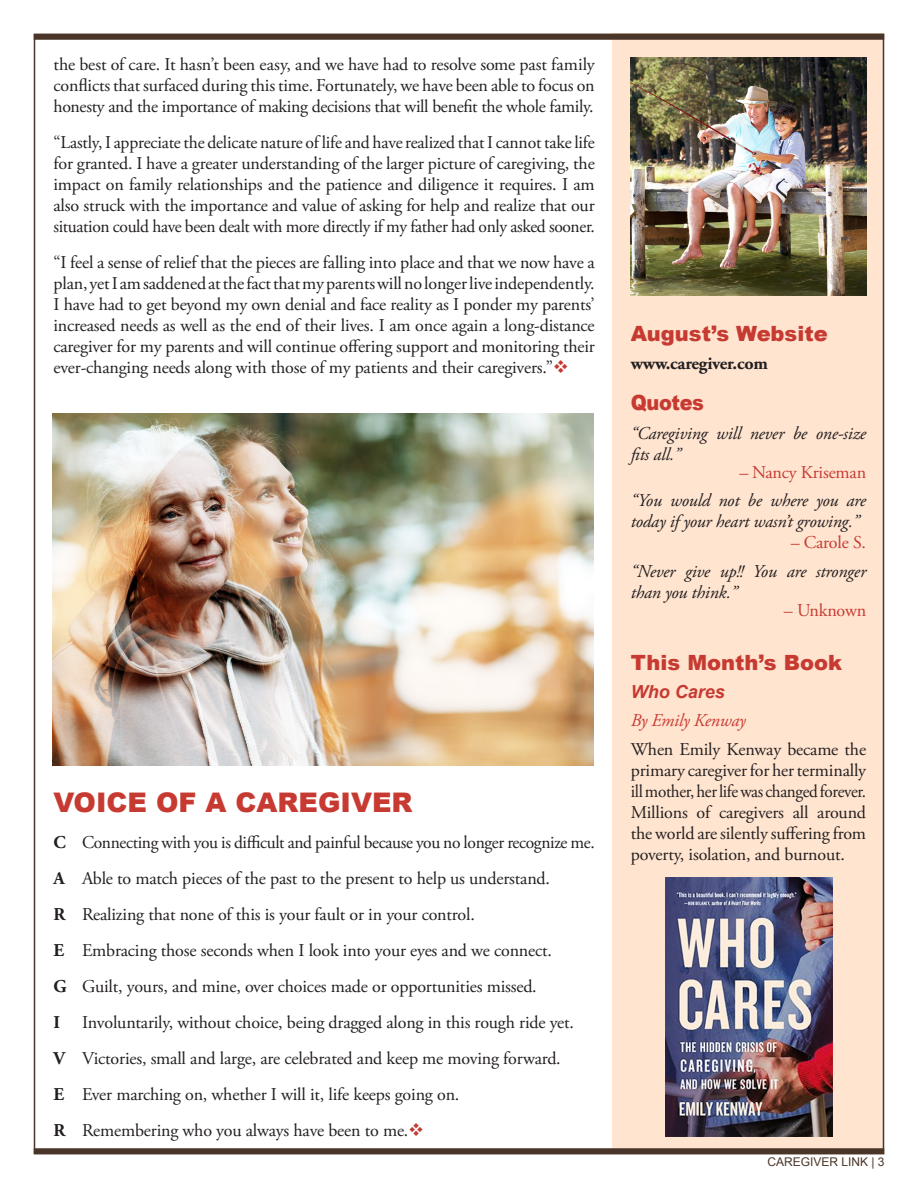
<style>
.page{position:relative;width:918px;height:1188px;background:#fff}
.page>*{position:absolute;margin:0;border:0;box-sizing:border-box;transform-origin:0 0}
.Article_Heading{font:900 27px "Arial";color:#c73a32}
.t1{font:900 21px "Arial";color:#c73a32}
.t2{font:900 21px "Arial";color:#c73a32;scale:.92 1}
.Article_Body_Copy{font:18px/21px "Adobe Garamond Pro";letter-spacing:-.01em;color:#231f20;text-align:justify}
.Article_Body_Copy-2{font:italic 18px/21px "Adobe Garamond Pro";letter-spacing:-.01em;color:#231f20}
.Article_Body_Copy-3{font:18px "Adobe Garamond Pro";letter-spacing:-.01em;color:#c73a32}
.Article_Body_Copy-4{font:700 18px "Adobe Garamond Pro";letter-spacing:-.01em;color:#231f20}
.t3{font:italic 18px "Adobe Garamond Pro";letter-spacing:-.01em;color:#c73a32}
.t4{font:italic 700 18px "Arial";color:#c73a32}
.t5{font:12px "Arial";color:#4a3628}
.s1{color:#c73a32}
.s2{font-weight:700}
</style>
<div class="page">
<div style="left:613px;top:34px;width:271px;height:1120px;background:#ffe4cf"></div>
<div style="left:34px;top:34px;width:850px;height:6px;background:#4a3628"></div>
<div style="left:34px;top:1148px;width:850px;height:6px;background:#4a3628"></div>
<img style="left:631px;top:57px;width:235px;height:238px">
<img style="left:666px;top:878px;width:167px;height:258px">
<img style="left:53px;top:413px;width:541px;height:353px">
<p class="Article_Body_Copy" style="left:54px;top:55px;width:543px">the best of care. It hasn’t been easy, and we have had to resolve some past family conflicts that surfaced during this time. Fortunately, we have been able to focus on honesty and the importance of making decisions that will benefit the whole family.</p>
<p class="Article_Body_Copy" style="left:54px;top:133px;width:543px">“Lastly, I appreciate the delicate nature of life and have realized that I cannot take life for granted. I have a greater understanding of the larger picture of caregiving, the impact on family relationships and the patience and diligence it requires. I am also struck with the importance and value of asking for help and realize that our situation could have been dealt with more directly if my father had only asked sooner.</p>
<p class="Article_Body_Copy" style="left:54px;top:253px;width:543px">“I feel a sense of relief that the pieces are falling into place and that we now have a plan, yet I am saddened at the fact that my parents will no longer live independently.<br>I have had to get beyond my own denial and face reality as I ponder my parents’ increased needs as well as the end of their lives. I am once again a long-distance caregiver for my parents and will continue offering support and monitoring their ever-changing needs along with those of my patients and their caregivers.”<span class="s1">❖</span></p>
<p class="Article_Heading" style="left:54px;top:783px;width:361px">VOICE OF A CAREGIVER</p>
<p class="Article_Body_Copy" style="left:54px;top:833px;width:543px"><span class="s2">C</span> Connecting with you is difficult and painful because you no longer recognize me.</p>
<p class="Article_Body_Copy" style="left:54px;top:869px;width:498px"><span class="s2">A</span> Able to match pieces of the past to the present to help us understand.</p>
<p class="Article_Body_Copy" style="left:54px;top:905px;width:423px"><span class="s2">R</span> Realizing that none of this is your fault or in your control.</p>
<p class="Article_Body_Copy" style="left:54px;top:941px;width:500px"><span class="s2">E</span> Embracing those seconds when I look into your eyes and we connect.</p>
<p class="Article_Body_Copy" style="left:54px;top:977px;width:485px"><span class="s2">G</span> Guilt, yours, and mine, over choices made or opportunities missed.</p>
<p class="Article_Body_Copy" style="left:54px;top:1013px;width:522px"><span class="s2">I</span> Involuntarily, without choice, being dragged along in this rough ride yet.</p>
<p class="Article_Body_Copy" style="left:54px;top:1049px;width:509px"><span class="s2">V</span> Victories, small and large, are celebrated and keep me moving forward.</p>
<p class="Article_Body_Copy" style="left:54px;top:1085px;width:407px"><span class="s2">E</span> Ever marching on, whether I will it, life keeps going on.</p>
<p class="Article_Body_Copy" style="left:54px;top:1121px;width:372px"><span class="s2">R</span> Remembering who you always have been to me.<span class="s1">❖</span></p>
<p class="t1" style="left:631px;top:318px;width:198px">August’s Website</p>
<p class="Article_Body_Copy-4" style="left:631px;top:353px;width:139px">www.caregiver.com</p>
<p class="t2" style="left:631px;top:387px;width:81px">Quotes</p>
<p class="Article_Body_Copy-2" style="left:631px;top:423px;width:237px">“Caregiving will never be one-size fits all.”</p>
<p class="Article_Body_Copy-3" style="left:740px;top:461px;width:128px">– Nancy Kriseman</p>
<p class="Article_Body_Copy-2" style="left:631px;top:490px;width:237px">“You would not be where you are today if your heart wasn’t growing.”</p>
<p class="Article_Body_Copy-3" style="left:791px;top:532px;width:77px">– Carole S.</p>
<p class="Article_Body_Copy-2" style="left:631px;top:561px;width:237px">“Never give up!! You are stronger than you think.”</p>
<p class="Article_Body_Copy-3" style="left:784px;top:599px;width:84px">– Unknown</p>
<p class="t1" style="left:631px;top:647px;width:213px">This Month’s Book</p>
<p class="t4" style="left:631px;top:680px;width:96px">Who Cares</p>
<p class="t3" style="left:631px;top:710px;width:116px">By Emily Kenway</p>
<p class="Article_Body_Copy" style="left:631px;top:739px;width:237px">When Emily Kenway became the primary caregiver for her terminally ill mother, her life was changed forever.<br>Millions of caregivers all around the world are silently suffering from poverty, isolation, and burnout.</p>
<p class="t5" style="left:767px;top:1154px;width:119px">CAREGIVER LINK | 3</p>
</div>
